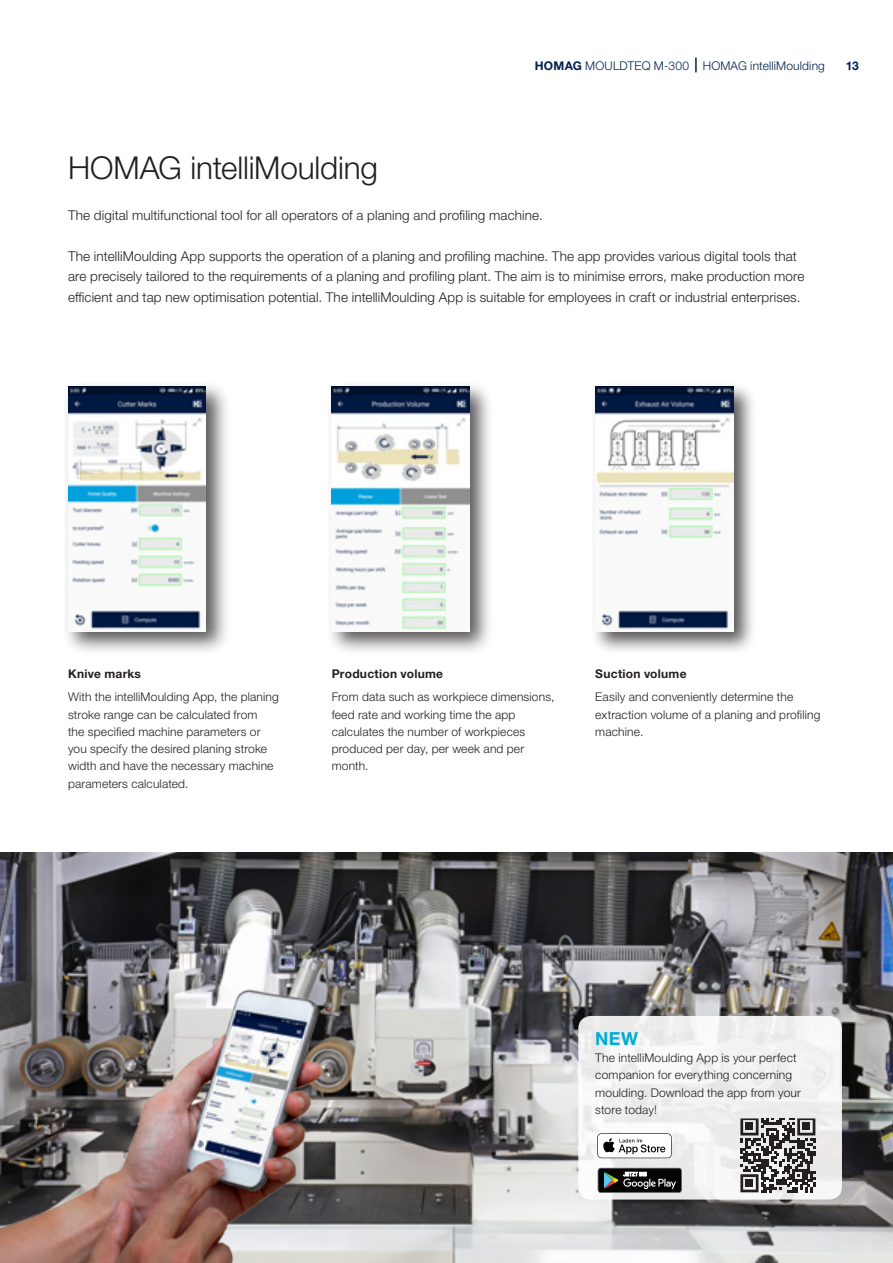
<style>
.page{position:relative;width:893px;height:1263px;background:#fff}
.page>*{position:absolute;margin:0;border:0;box-sizing:border-box;transform-origin:0 0}
._01_Headline_21pt_25{font:300 31.5px "Helvetica Neue LTW1 G";letter-spacing:-.005em;color:#231f20}
._10_Info_Headline_12{font:700 18px "Helvetica Neue LTW1 G";color:#00acd5}
._03_Copy_9_13_6pt_li{font:300 13.5px/20.4px "Helvetica Neue LTW1 G";letter-spacing:.01em;color:#231f20}
._05_BU_8Pt_11_5Pt{font:300 12px/17.2px "Helvetica Neue LTW1 G";letter-spacing:.015em;color:#231f20}
._05_BU_8Pt_13_6pt_Bu{font:700 12px "Helvetica Neue LTW1 G";letter-spacing:.02em;color:#231f20}
.Musterseiten_Rubrike{font:300 12px "Helvetica Neue LTW1 G";letter-spacing:.015em;color:#00214f}
.t1{font:700 12px "Helvetica Neue LTW1 G";color:#00214f}
.s1{font-weight:700}
</style>
<div class="page">
<img style="left:476px;top:853px;width:417px;height:410px">
<img style="left:0;top:853px;width:476px;height:410px">
<div style="left:578px;top:1016px;width:264px;height:183px;background:#f1f1f1;border-radius:13px"></div>
<div style="left:590px;top:381px;width:166px;height:273px;background:#231f20;opacity:.75"></div>
<img style="left:595px;top:386px;width:138px;height:245px">
<div style="left:325px;top:380px;width:168px;height:275px;background:#231f20;opacity:.75"></div>
<img style="left:332px;top:386px;width:137px;height:245px">
<div style="left:62px;top:380px;width:168px;height:275px;background:#231f20;opacity:.75"></div>
<img style="left:68px;top:386px;width:138px;height:245px">
<svg style="left:740px;top:1118px;width:75px;height:74px"></svg>
<div style="left:746px;top:1122px;width:7px;height:8px;background:#231f20"></div>
<div style="left:802px;top:1122px;width:8px;height:8px;background:#231f20"></div>
<div style="left:746px;top:1179px;width:7px;height:8px;background:#231f20"></div>
<svg style="left:597px;top:1133px;width:75px;height:25px"></svg>
<svg style="left:598px;top:1168px;width:84px;height:25px;background:#333533"></svg>
<svg style="left:695px;top:58px;width:2px;height:14px"></svg>
<p class="Musterseiten_Rubrike" style="left:535px;top:58px;width:292px"><span class="s1">HOMAG</span> MOULDTEQ M-300 HOMAG intelliMoulding</p>
<p class="t1" style="left:846px;top:58px;width:15px">13</p>
<p class="_01_Headline_21pt_25" style="left:68px;top:149px;width:311px">HOMAG intelliMoulding</p>
<p class="_03_Copy_9_13_6pt_li" style="left:68px;top:205px;width:476px">The digital multifunctional tool for all operators of a planing and profiling machine.</p>
<p class="_03_Copy_9_13_6pt_li" style="left:68px;top:246px;width:738px">The intelliMoulding App supports the operation of a planing and profiling machine. The app provides various digital tools that are precisely tailored to the requirements of a planing and profiling plant. The aim is to minimise errors, make production more efficient and tap new optimisation potential. The intelliMoulding App is suitable for employees in craft or industrial enterprises.</p>
<p class="_05_BU_8Pt_13_6pt_Bu" style="left:68px;top:666px;width:74px">Knive marks</p>
<p class="_05_BU_8Pt_11_5Pt" style="left:68px;top:688px;width:212px">With the intelliMoulding App, the planing stroke range can be calculated from<br>the specified machine parameters or you specify the desired planing stroke width and have the necessary machine parameters calculated.</p>
<p class="_05_BU_8Pt_13_6pt_Bu" style="left:332px;top:666px;width:113px">Production volume</p>
<p class="_05_BU_8Pt_11_5Pt" style="left:332px;top:688px;width:224px">From data such as workpiece dimensions, feed rate and working time the app calculates the number of workpieces produced per day, per week and per month.</p>
<p class="_05_BU_8Pt_13_6pt_Bu" style="left:595px;top:666px;width:93px">Suction volume</p>
<p class="_05_BU_8Pt_11_5Pt" style="left:595px;top:688px;width:227px">Easily and conveniently determine the extraction volume of a planing and profiling machine.</p>
<p class="_10_Info_Headline_12" style="left:595px;top:1027px;width:44px">NEW</p>
<p class="_05_BU_8Pt_11_5Pt" style="left:595px;top:1049px;width:207px">The intelliMoulding App is your perfect companion for everything concerning moulding. Download the app from your store today!</p>
</div>
